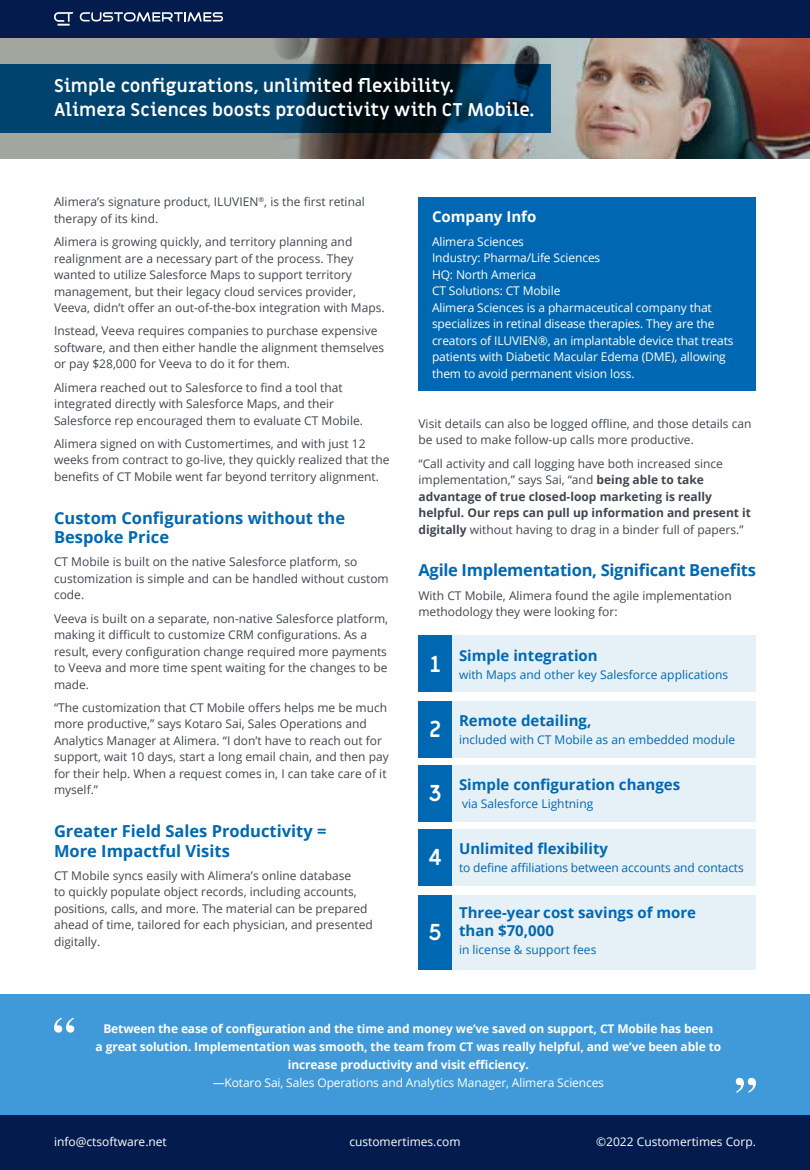
<style>
.page{position:relative;width:810px;height:1170px;background:#fff}
.page>*{position:absolute;margin:0;border:0;box-sizing:border-box;transform-origin:0 0}
.t1{font:700 22.5px "Miriam Libre";color:#fff}
.t2{font:700 18px/24px "Miriam Libre";color:#fff}
.t3{font:700 16.5px/19.5px "Open Sans";color:#0068b2}
.t4{font:700 15px/18px "Open Sans";color:#0068b2}
.t5{font:700 15px "Open Sans";color:#fff}
.t6{font:12px/16.5px "Open Sans";color:#404650}
.t7{font:12px/16.5px "Open Sans";letter-spacing:-.01em;color:#fff}
.t8{font:700 12px/18px "Open Sans";letter-spacing:-.01em;color:#fff;text-align:center}
.t9{font:12px "Open Sans";color:#0068b2}
.s1{font-weight:700}
</style>
<div class="page">
<div style="left:0;top:994px;width:810px;height:122px;background:#4099d8"></div>
<img style="left:344px;top:38px;width:466px;height:120px">
<div style="left:0;top:0;width:810px;height:38px;background:#041c4d"></div>
<svg style="left:54px;top:12px;width:19px;height:14px"></svg>
<svg style="left:80px;top:12px;width:143px;height:10px"></svg>
<div style="left:418px;top:197px;width:338px;height:194px;background:#0068b2"></div>
<div style="left:452px;top:636px;width:304px;height:56px;background:#e6f0f7"></div>
<div style="left:452px;top:701px;width:304px;height:57px;background:#e6f0f7"></div>
<div style="left:452px;top:765px;width:304px;height:57px;background:#e6f0f7"></div>
<div style="left:452px;top:829px;width:304px;height:57px;background:#e6f0f7"></div>
<div style="left:452px;top:895px;width:304px;height:74px;background:#e6f0f7"></div>
<div style="left:0;top:1116px;width:810px;height:54px;background:#041c4d"></div>
<svg style="left:54px;top:1018px;width:20px;height:15px"></svg>
<svg style="left:736px;top:1078px;width:20px;height:15px"></svg>
<div style="left:0;top:38px;width:270px;height:120px;background:#a3a69f"></div>
<svg style="left:270px;top:38px;width:74px;height:120px;background:#726f69"></svg>
<svg style="left:0;top:64px;width:550px;height:68px;background:#003557"></svg>
<div style="left:418px;top:636px;width:34px;height:56px;background:#0068b2"></div>
<div style="left:418px;top:701px;width:34px;height:57px;background:#0068b2"></div>
<div style="left:418px;top:765px;width:34px;height:57px;background:#0068b2"></div>
<div style="left:418px;top:829px;width:34px;height:57px;background:#0068b2"></div>
<div style="left:418px;top:895px;width:34px;height:74px;background:#0068b2"></div>
<h2 class="t2" style="left:54px;top:74px;width:482px">Simple configurations, unlimited flexibility.<br>Alimera Sciences boosts productivity with CT Mobile.</h2>
<p class="t6" style="left:54px;top:194px;width:312px">Alimera’s signature product, ILUVIEN<sup>®</sup>, is the first retinal therapy of its kind.</p>
<p class="t6" style="left:54px;top:233px;width:332px">Alimera is growing quickly, and territory planning and realignment are a necessary part of the process. They wanted to utilize Salesforce Maps to support territory management, but their legacy cloud services provider, Veeva, didn’t offer an out-of-the-box integration with Maps.</p>
<p class="t6" style="left:54px;top:323px;width:332px">Instead, Veeva requires companies to purchase expensive software, and then either handle the alignment themselves or pay $28,000 for Veeva to do it for them.</p>
<p class="t6" style="left:54px;top:379px;width:310px">Alimera reached out to Salesforce to find a tool that integrated directly with Salesforce Maps, and their<br>Salesforce rep encouraged them to evaluate CT Mobile.</p>
<p class="t6" style="left:54px;top:435px;width:337px">Alimera signed on with Customertimes, and with just 12 weeks from contract to go-live, they quickly realized that the benefits of CT Mobile went far beyond territory alignment.</p>
<h3 class="t3" style="left:54px;top:508px;width:293px">Custom Configurations without the<br>Bespoke Price</h3>
<p class="t6" style="left:54px;top:554px;width:336px">CT Mobile is built on the native Salesforce platform, so customization is simple and can be handled without custom code.</p>
<p class="t6" style="left:54px;top:610px;width:336px">Veeva is built on a separate, non-native Salesforce platform, making it difficult to customize CRM configurations. As a result, every configuration change required more payments to Veeva and more time spent waiting for the changes to be made.</p>
<p class="t6" style="left:54px;top:699px;width:336px">“The customization that CT Mobile offers helps me be much more productive,” says Kotaro Sai, Sales Operations and Analytics Manager at Alimera. “I don’t have to reach out for support, wait 10 days, start a long email chain, and then pay for their help. When a request comes in, I can take care of it myself.”</p>
<h3 class="t3" style="left:54px;top:821px;width:274px">Greater Field Sales Productivity =<br>More Impactful Visits</h3>
<p class="t6" style="left:54px;top:867px;width:320px">CT Mobile syncs easily with Alimera’s online database<br>to quickly populate object records, including accounts, positions, calls, and more. The material can be prepared ahead of time, tailored for each physician, and presented digitally.</p>
<p class="t5" style="left:432px;top:206px;width:106px">Company Info</p>
<p class="t7" style="left:432px;top:233px;width:303px">Alimera Sciences<br>Industry: Pharma/Life Sciences<br>HQ: North America<br>CT Solutions: CT Mobile<br>Alimera Sciences is a pharmaceutical company that specializes in retinal disease therapies. They are the creators of ILUVIEN®, an implantable device that treats patients with Diabetic Macular Edema (DME), allowing them to avoid permanent vision loss.</p>
<p class="t6" style="left:418px;top:415px;width:334px">Visit details can also be logged offline, and those details can be used to make follow-up calls more productive.</p>
<p class="t6" style="left:418px;top:455px;width:334px">“Call activity and call logging have both increased since implementation,” says Sai, “and <span class="s1">being able to take advantage of true closed-loop marketing is really helpful. Our reps can pull up information and present it digitally</span> without having to drag in a binder full of papers.”</p>
<h3 class="t3" style="left:418px;top:560px;width:339px">Agile Implementation, Significant Benefits</h3>
<p class="t6" style="left:418px;top:587px;width:315px">With CT Mobile, Alimera found the agile implementation methodology they were looking for:</p>
<p class="t4" style="left:459px;top:646px;width:140px">Simple integration</p>
<p class="t9" style="left:459px;top:666px;width:271px">with Maps and other key Salesforce applications</p>
<p class="t4" style="left:459px;top:711px;width:134px">Remote detailing,</p>
<p class="t9" style="left:459px;top:732px;width:278px">included with CT Mobile as an embedded module</p>
<p class="t4" style="left:459px;top:775px;width:223px">Simple configuration changes</p>
<p class="t9" style="left:462px;top:795px;width:133px">via Salesforce Lightning</p>
<p class="t4" style="left:459px;top:839px;width:151px">Unlimited flexibility</p>
<p class="t9" style="left:459px;top:859px;width:286px">to define affiliations between accounts and contacts</p>
<p class="t4" style="left:459px;top:904px;width:239px">Three-year cost savings of more than $70,000</p>
<p class="t9" style="left:459px;top:942px;width:139px">in license &amp; support fees</p>
<h1 class="t1" style="left:430px;top:650px;width:12px">1</h1>
<h1 class="t1" style="left:430px;top:715px;width:13px">2</h1>
<h1 class="t1" style="left:429px;top:779px;width:14px">3</h1>
<h1 class="t1" style="left:429px;top:843px;width:15px">4</h1>
<h1 class="t1" style="left:429px;top:918px;width:14px">5</h1>
<p class="t8" style="left:96px;top:1019px;width:627px">Between the ease of configuration and the time and money we’ve saved on support, CT Mobile has been<br>a great solution. Implementation was smooth, the team from CT was really helpful, and we’ve been able to increase productivity and visit efficiency.</p>
<p class="t7" style="left:213px;top:1074px;width:393px">—Kotaro Sai, Sales Operations and Analytics Manager, Alimera Sciences</p>
<p class="t7" style="left:54px;top:1134px;width:114px">info@ctsoftware.net</p>
<p class="t7" style="left:349px;top:1134px;width:113px">customertimes.com</p>
<p class="t7" style="left:596px;top:1134px;width:161px">©2022 Customertimes Corp.</p>
</div>
